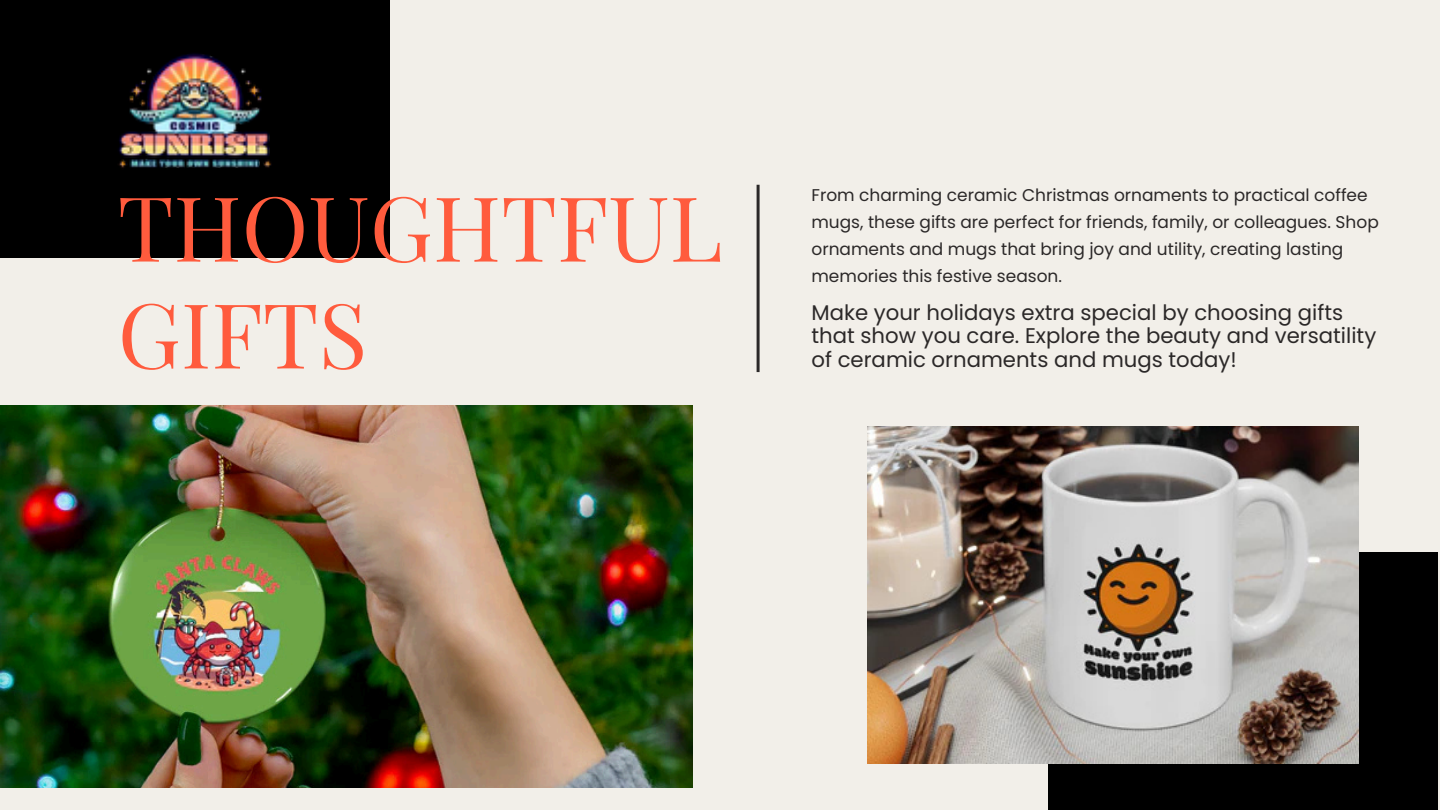
<style>
.page{position:relative;width:1440px;height:810px;background:#f2efe9}
.page>*{position:absolute;margin:0;border:0;box-sizing:border-box;transform-origin:0 0}
.t1{font:90px/106.8px "Playfair Display SC";color:#ff5b3d}
.t2{font:21.2px/23.2px "Poppins";color:#2b2828}
.t3{font:17px/27px "Poppins";color:#2b2828}
</style>
<div class="page">
<div style="left:0;top:0;width:389px;height:258px;background:#000"></div>
<hr style="left:757px;top:185px;width:3px;height:187px;background:#2b2828">
<img style="left:0;top:405px;width:692px;height:383px">
<div style="left:1048px;top:552px;width:389px;height:258px;background:#000"></div>
<img style="left:868px;top:426px;width:490px;height:338px">
<img style="left:118px;top:53px;width:154px;height:115px">
<p class="t1" style="left:118px;top:171px;width:606px">THOUGHTFUL<br>GIFTS</p>
<h1 class="t3" style="left:811px;top:181px;width:569px">From charming ceramic Christmas ornaments to practical coffee mugs, these gifts are perfect for friends, family, or colleagues. Shop ornaments and mugs that bring joy and utility, creating lasting memories this festive season.</h1>
<p class="t2" style="left:811px;top:301px;width:566px">Make your holidays extra special by choosing gifts that show you care. Explore the beauty and versatility of ceramic ornaments and mugs today!</p>
</div>
